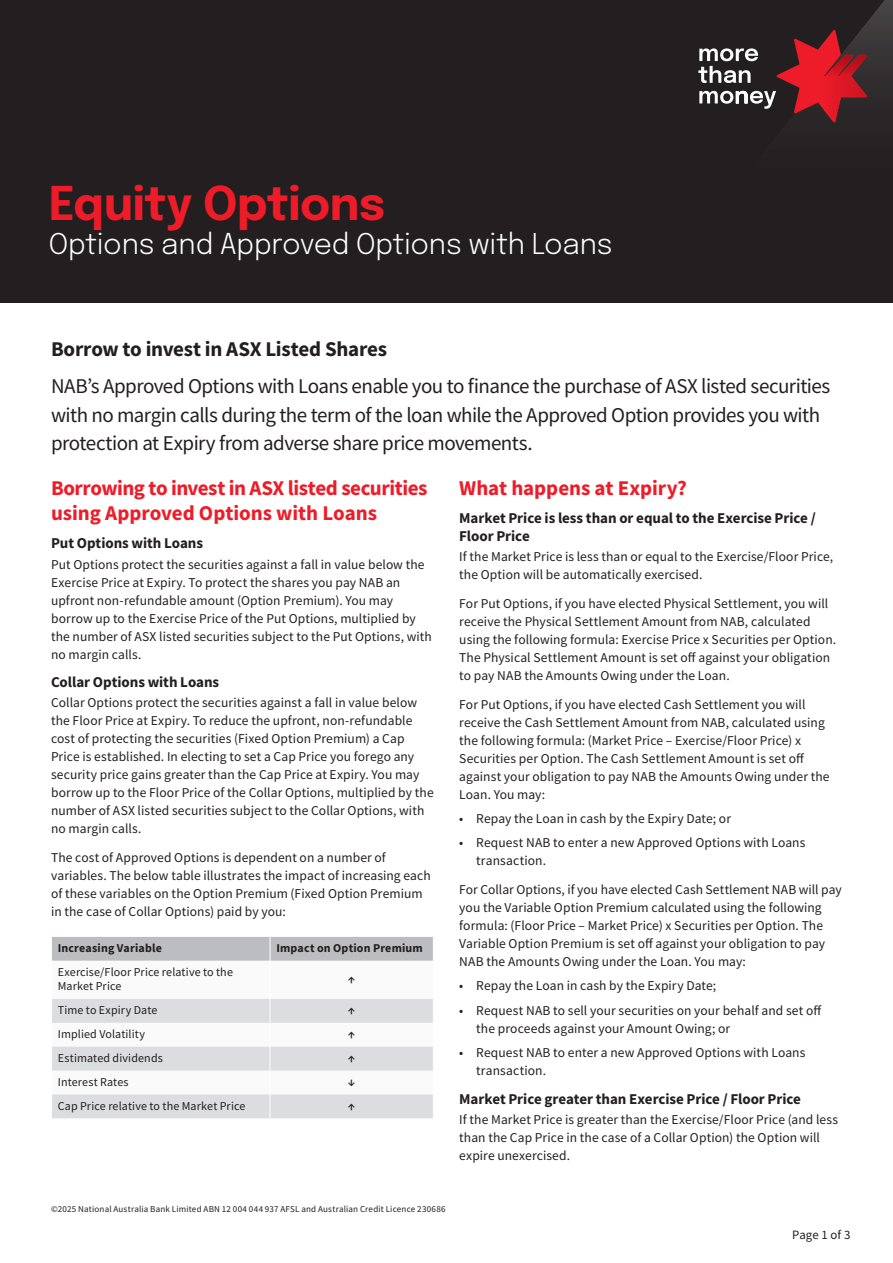
<style>
.page{position:relative;width:893px;height:1263px;background:#fff}
.page>*{position:absolute;margin:0;border:0;box-sizing:border-box;transform-origin:0 0}
.t1{font:700 46.35px "Epilogue";letter-spacing:-.01em;color:#ee1c28}
.t2{font:28.5px "Epilogue";letter-spacing:-.01em;color:#fff}
.t3{font:21px/28.5px "Source Sans Pro";letter-spacing:-.025em;color:#231f20}
.t4{font:700 21px/25.2px "Source Sans Pro";letter-spacing:-.01em;color:#ee1c28}
.t5{font:700 21px "Source Sans Pro";letter-spacing:-.015em;color:#231f20}
.t6{font:700 15px/18px "Source Sans Pro";letter-spacing:-.005em;color:#231f20}
.t7{font:13.5px/18px "Source Sans Pro";letter-spacing:.005em;color:#231f20}
.t8{font:12.75px "Source Sans Pro";letter-spacing:.005em;color:#231f20}
.t9{font:12px/14.2px "Source Sans Pro";letter-spacing:.01em;color:#231f20}
.t10{font:700 12px "Source Sans Pro";letter-spacing:.015em;color:#231f20}
.t11{font:600 12px "Source Sans Pro";color:#231f20}
.t12{font:9px "Source Sans Pro";letter-spacing:.02em;color:#231f20}
</style>
<div class="page">
<svg style="left:52px;top:999px;width:381px;height:119px;fill:#dcdddf"></svg>
<svg style="left:270px;top:999px;width:1px;height:119px"></svg>
<div style="left:52px;top:937px;width:381px;height:24px;background:#bcbdc0"></div>
<div style="left:0;top:0;width:893px;height:303px;background:#231f20"></div>
<svg style="left:862px;top:0;width:31px;height:100px"></svg>
<svg style="left:698px;top:29px;width:169px;height:94px"></svg>
<h1 class="t1" style="left:49px;top:170px;width:338px">Equity Options</h1>
<h2 class="t2" style="left:49px;top:224px;width:565px">Options and Approved Options with Loans</h2>
<h3 class="t5" style="left:51px;top:335px;width:337px">Borrow to invest in ASX Listed Shares</h3>
<p class="t3" style="left:51px;top:372px;width:781px">NAB’s Approved Options with Loans enable you to finance the purchase of ASX listed securities with no margin calls during the term of the loan while the Approved Option provides you with protection at Expiry from adverse share price movements.</p>
<h3 class="t4" style="left:51px;top:475px;width:378px">Borrowing to invest in ASX listed securities using Approved Options with Loans</h3>
<p class="t6" style="left:51px;top:534px;width:154px">Put Options with Loans</p>
<p class="t7" style="left:51px;top:555px;width:382px">Put Options protect the securities against a fall in value below the Exercise Price at Expiry. To protect the shares you pay NAB an upfront non-refundable amount (Option Premium). You may borrow up to the Exercise Price of the Put Options, multiplied by the number of ASX listed securities subject to the Put Options, with no margin calls.</p>
<p class="t6" style="left:51px;top:673px;width:170px">Collar Options with Loans</p>
<p class="t7" style="left:51px;top:694px;width:384px">Collar Options protect the securities against a fall in value below the Floor Price at Expiry. To reduce the upfront, non-refundable cost of protecting the securities (Fixed Option Premium) a Cap Price is established. In electing to set a Cap Price you forego any security price gains greater than the Cap Price at Expiry. You may borrow up to the Floor Price of the Collar Options, multiplied by the number of ASX listed securities subject to the Collar Options, with no margin calls.</p>
<p class="t7" style="left:51px;top:848px;width:381px">The cost of Approved Options is dependent on a number of variables. The below table illustrates the impact of increasing each of these variables on the Option Premium (Fixed Option Premium in the case of Collar Options) paid by you:</p>
<p class="t10" style="left:58px;top:940px;width:106px">Increasing Variable</p>
<p class="t10" style="left:276px;top:940px;width:148px">Impact on Option Premium</p>
<p class="t9" style="left:58px;top:965px;width:177px">Exercise/Floor Price relative to the<br>Market Price</p>
<p class="t11" style="left:348px;top:971px;width:9px">↑</p>
<p class="t9" style="left:58px;top:1003px;width:101px">Time to Expiry Date</p>
<p class="t11" style="left:348px;top:1002px;width:9px">↑</p>
<p class="t9" style="left:58px;top:1027px;width:89px">Implied Volatility</p>
<p class="t11" style="left:348px;top:1026px;width:9px">↑</p>
<p class="t9" style="left:58px;top:1051px;width:107px">Estimated dividends</p>
<p class="t11" style="left:348px;top:1050px;width:9px">↑</p>
<p class="t9" style="left:58px;top:1075px;width:72px">Interest Rates</p>
<p class="t11" style="left:348px;top:1074px;width:9px">↓</p>
<p class="t9" style="left:58px;top:1099px;width:189px">Cap Price relative to the Market Price</p>
<p class="t11" style="left:348px;top:1098px;width:9px">↑</p>
<h3 class="t4" style="left:459px;top:475px;width:229px">What happens at Expiry?</h3>
<p class="t6" style="left:459px;top:509px;width:358px">Market Price is less than or equal to the Exercise Price /<br>Floor Price</p>
<p class="t7" style="left:459px;top:548px;width:375px">If the Market Price is less than or equal to the Exercise/Floor Price, the Option will be automatically exercised.</p>
<p class="t7" style="left:459px;top:594px;width:378px">For Put Options, if you have elected Physical Settlement, you will receive the Physical Settlement Amount from NAB, calculated using the following formula: Exercise Price x Securities per Option.<br>The Physical Settlement Amount is set off against your obligation to pay NAB the Amounts Owing under the Loan.</p>
<p class="t7" style="left:459px;top:695px;width:372px">For Put Options, if you have elected Cash Settlement you will receive the Cash Settlement Amount from NAB, calculated using the following formula: (Market Price – Exercise/Floor Price) x Securities per Option. The Cash Settlement Amount is set off against your obligation to pay NAB the Amounts Owing under the Loan. You may:</p>
<p class="t7" style="left:459px;top:809px;width:273px">• Repay the Loan in cash by the Expiry Date; or</p>
<p class="t7" style="left:476px;top:834px;width:331px;text-indent:-17px">• Request NAB to enter a new Approved Options with Loans transaction.</p>
<p class="t7" style="left:459px;top:880px;width:384px">For Collar Options, if you have elected Cash Settlement NAB will pay you the Variable Option Premium calculated using the following formula: (Floor Price – Market Price) x Securities per Option. The Variable Option Premium is set off against your obligation to pay NAB the Amounts Owing under the Loan. You may:</p>
<p class="t7" style="left:459px;top:977px;width:258px">• Repay the Loan in cash by the Expiry Date;</p>
<p class="t7" style="left:476px;top:1001px;width:347px;text-indent:-17px">• Request NAB to sell your securities on your behalf and set off the proceeds against your Amount Owing; or</p>
<p class="t7" style="left:476px;top:1043px;width:331px;text-indent:-17px">• Request NAB to enter a new Approved Options with Loans transaction.</p>
<p class="t6" style="left:459px;top:1090px;width:343px">Market Price greater than Exercise Price / Floor Price</p>
<p class="t7" style="left:459px;top:1110px;width:380px">If the Market Price is greater than the Exercise/Floor Price (and less than the Cap Price in the case of a Collar Option) the Option will expire unexercised.</p>
<p class="t12" style="left:51px;top:1203px;width:396px">©2025 National Australia Bank Limited ABN 12 004 044 937 AFSL and Australian Credit Licence 230686</p>
<p class="t8" style="left:792px;top:1226px;width:60px">Page 1 of 3</p>
</div>
